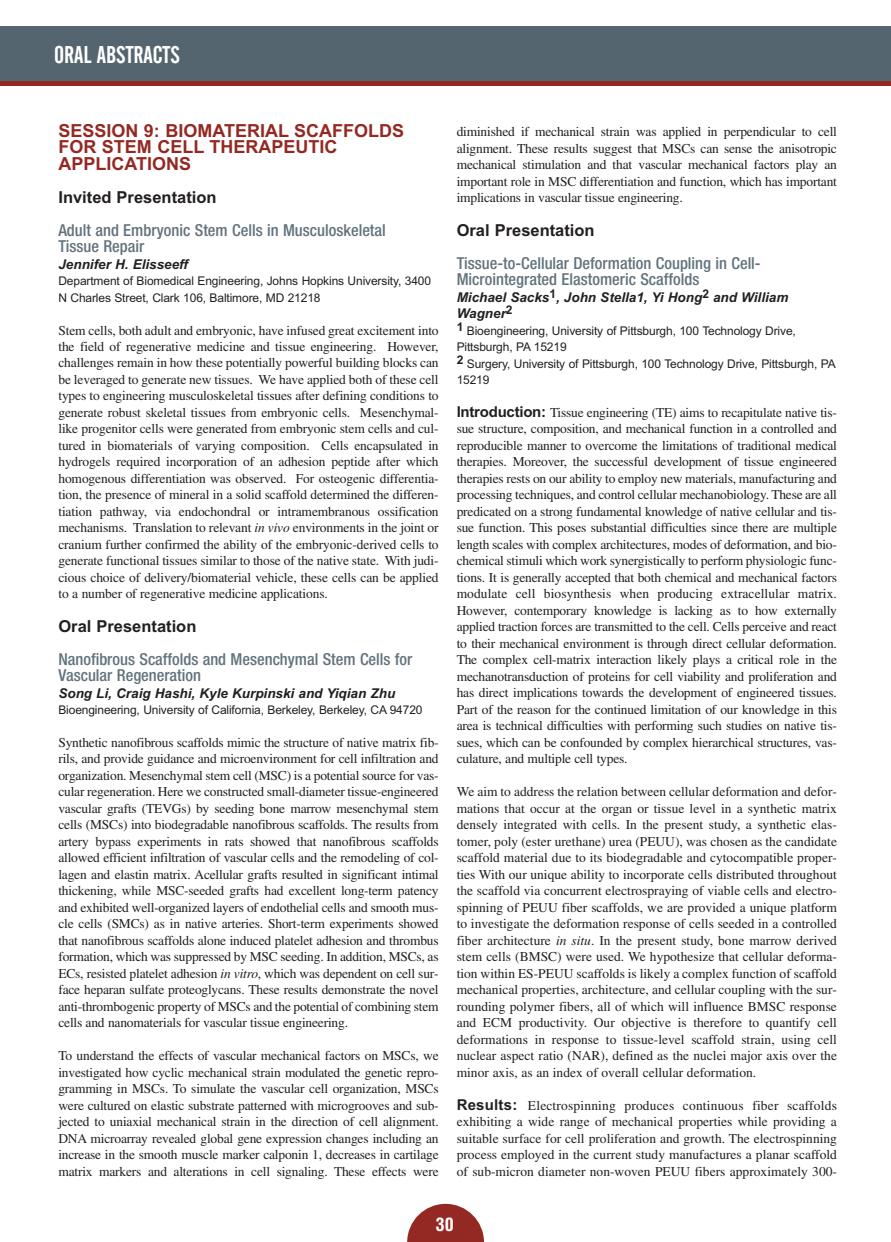
<style>
.page{position:relative;width:891px;height:1242px;background:#fff}
.page>*{position:absolute;margin:0;border:0;box-sizing:border-box;transform-origin:0 0}
.t1{font:24px "Alternate Gothic No 2 BT";color:#fff}
.t2{font:700 18px/16.5px "Arial";color:#942923}
.t3{font:700 condensed 18px "Helvetica";color:#fff}
.t4{font:500 condensed 16.5px/16.5px "Helvetica Neue";color:#62737d}
.t5{font:700 16.5px "Arial";color:#231f20}
.t6{font:13.5px/16.5px "Times";letter-spacing:-.015em;color:#231f20;text-align:justify}
.t7{font:italic 700 13.5px/16.5px "Arial";color:#231f20}
.t8{font:12px/16.5px "Arial";letter-spacing:-.01em;color:#231f20}
.s1{font-style:italic}
.s2{font-family:"Arial";font-weight:700;font-size:15px}
</style>
<div class="page">
<div style="left:0;top:79px;width:891px;height:7px;background:#942923"></div>
<div style="left:0;top:26px;width:891px;height:55px;background:#54656f"></div>
<svg style="left:407px;top:1204px;width:77px;height:38px"></svg>
<h1 class="t1" style="left:54px;top:46px;width:127px">ORAL ABSTRACTS</h1>
<h2 class="t2" style="left:58px;top:124px;width:347px">SESSION 9: BIOMATERIAL SCAFFOLDS<br>FOR STEM CELL THERAPEUTIC<br>APPLICATIONS</h2>
<p class="t5" style="left:58px;top:191px;width:160px">Invited Presentation</p>
<p class="t4" style="left:58px;top:223px;width:329px">Adult and Embryonic Stem Cells in Musculoskeletal<br>Tissue Repair</p>
<p class="t7" style="left:58px;top:257px;width:131px">Jennifer H. Elisseeff</p>
<p class="t8" style="left:58px;top:274px;width:374px">Department of Biomedical Engineering, Johns Hopkins University, 3400<br>N Charles Street, Clark 106, Baltimore, MD 21218</p>
<p class="t6" style="left:58px;top:323px;width:382px">Stem cells, both adult and embryonic, have infused great excitement into the field of regenerative medicine and tissue engineering. However, challenges remain in how these potentially powerful building blocks can be leveraged to generate new tissues. We have applied both of these cell types to engineering musculoskeletal tissues after defining conditions to generate robust skeletal tissues from embryonic cells. Mesenchymal&shy;like progenitor cells were generated from embryonic stem cells and cul&shy;tured in biomaterials of varying composition. Cells encapsulated in hydrogels required incorporation of an adhesion peptide after which homogenous differentiation was observed. For osteogenic differentia&shy;tion, the presence of mineral in a solid scaffold determined the differen&shy;tiation pathway, via endochondral or intramembranous ossification mechanisms. Translation to relevant <span class="s1">in vivo</span> environments in the joint or cranium further confirmed the ability of the embryonic-derived cells to generate functional tissues similar to those of the native state. With judi&shy;cious choice of delivery/biomaterial vehicle, these cells can be applied to a number of regenerative medicine applications.</p>
<p class="t5" style="left:58px;top:620px;width:140px">Oral Presentation</p>
<p class="t4" style="left:58px;top:652px;width:355px">Nanofibrous Scaffolds and Mesenchymal Stem Cells for<br>Vascular Regeneration</p>
<p class="t7" style="left:58px;top:686px;width:338px">Song Li, Craig Hashi, Kyle Kurpinski and Yiqian Zhu</p>
<p class="t8" style="left:58px;top:703px;width:366px">Bioengineering, University of California, Berkeley, Berkeley, CA 94720</p>
<p class="t6" style="left:58px;top:735px;width:382px">Synthetic nanofibrous scaffolds mimic the structure of native matrix fib&shy;rils, and provide guidance and microenvironment for cell infiltration and organization. Mesenchymal stem cell (MSC) is a potential source for vas&shy;cular regeneration. Here we constructed small-diameter tissue-engineered vascular grafts (TEVGs) by seeding bone marrow mesenchymal stem cells (MSCs) into biodegradable nanofibrous scaffolds. The results from artery bypass experiments in rats showed that nanofibrous scaffolds allowed efficient infiltration of vascular cells and the remodeling of col&shy;lagen and elastin matrix. Acellular grafts resulted in significant intimal thickening, while MSC-seeded grafts had excellent long-term patency and exhibited well-organized layers of endothelial cells and smooth mus&shy;cle cells (SMCs) as in native arteries. Short-term experiments showed that nanofibrous scaffolds alone induced platelet adhesion and thrombus formation, which was suppressed by MSC seeding. In addition, MSCs, as ECs, resisted platelet adhesion <span class="s1">in vitro</span>, which was dependent on cell sur&shy;face heparan sulfate proteoglycans. These results demonstrate the novel anti-thrombogenic property of MSCs and the potential of combining stem cells and nanomaterials for vascular tissue engineering.</p>
<p class="t6" style="left:58px;top:1049px;width:382px">To understand the effects of vascular mechanical factors on MSCs, we investigated how cyclic mechanical strain modulated the genetic repro&shy;gramming in MSCs. To simulate the vascular cell organization, MSCs were cultured on elastic substrate patterned with microgrooves and sub&shy;jected to uniaxial mechanical strain in the direction of cell alignment.<br>DNA microarray revealed global gene expression changes including an increase in the smooth muscle marker calponin 1, decreases in cartilage matrix markers and alterations in cell signaling. These effects were</p>
<p class="t6" style="left:457px;top:125px;width:382px">diminished if mechanical strain was applied in perpendicular to cell alignment. These results suggest that MSCs can sense the anisotropic mechanical stimulation and that vascular mechanical factors play an important role in MSC differentiation and function, which has important implications in vascular tissue engineering.</p>
<p class="t5" style="left:457px;top:224px;width:140px">Oral Presentation</p>
<p class="t4" style="left:457px;top:256px;width:306px">Tissue-to-Cellular Deformation Coupling in Cell-<br>Microintegrated Elastomeric Scaffolds</p>
<p class="t7" style="left:457px;top:290px;width:333px">Michael Sacks<sup>1</sup>, John Stella1, Yi Hong<sup>2</sup> and William<br>Wagner<sup>2</sup></p>
<p class="t8" style="left:457px;top:323px;width:381px"><sup>1</sup> Bioengineering, University of Pittsburgh, 100 Technology Drive, Pittsburgh, PA 15219<br><sup>2</sup> Surgery, University of Pittsburgh, 100 Technology Drive, Pittsburgh, PA 15219</p>
<p class="t6" style="left:457px;top:405px;width:382px"><span class="s2">Introduction:</span> Tissue engineering (TE) aims to recapitulate native tis&shy;sue structure, composition, and mechanical function in a controlled and reproducible manner to overcome the limitations of traditional medical therapies. Moreover, the successful development of tissue engineered therapies rests on our ability to employ new materials, manufacturing and processing techniques, and control cellular mechanobiology. These are all predicated on a strong fundamental knowledge of native cellular and tis&shy;sue function. This poses substantial difficulties since there are multiple length scales with complex architectures, modes of deformation, and bio&shy;chemical stimuli which work synergistically to perform physiologic func&shy;tions. It is generally accepted that both chemical and mechanical factors modulate cell biosynthesis when producing extracellular matrix.<br>However, contemporary knowledge is lacking as to how externally applied traction forces are transmitted to the cell. Cells perceive and react to their mechanical environment is through direct cellular deformation.<br>The complex cell-matrix interaction likely plays a critical role in the mechanotransduction of proteins for cell viability and proliferation and has direct implications towards the development of engineered tissues.<br>Part of the reason for the continued limitation of our knowledge in this area is technical difficulties with performing such studies on native tis&shy;sues, which can be confounded by complex hierarchical structures, vas&shy;culature, and multiple cell types.</p>
<p class="t6" style="left:457px;top:785px;width:382px">We aim to address the relation between cellular deformation and defor&shy;mations that occur at the organ or tissue level in a synthetic matrix densely integrated with cells. In the present study, a synthetic elas&shy;tomer, poly (ester urethane) urea (PEUU), was chosen as the candidate scaffold material due to its biodegradable and cytocompatible proper&shy;ties With our unique ability to incorporate cells distributed throughout the scaffold via concurrent electrospraying of viable cells and electro&shy;spinning of PEUU fiber scaffolds, we are provided a unique platform to investigate the deformation response of cells seeded in a controlled fiber architecture <span class="s1">in situ</span>. In the present study, bone marrow derived stem cells (BMSC) were used. We hypothesize that cellular deforma&shy;tion within ES-PEUU scaffolds is likely a complex function of scaffold mechanical properties, architecture, and cellular coupling with the sur&shy;rounding polymer fibers, all of which will influence BMSC response and ECM productivity. Our objective is therefore to quantify cell deformations in response to tissue-level scaffold strain, using cell nuclear aspect ratio (NAR), defined as the nuclei major axis over the minor axis, as an index of overall cellular deformation.</p>
<p class="t6" style="left:457px;top:1098px;width:382px"><span class="s2">Results:</span> Electrospinning produces continuous fiber scaffolds exhibiting a wide range of mechanical properties while providing a suitable surface for cell proliferation and growth. The electrospinning process employed in the current study manufactures a planar scaffold of sub-micron diameter non-woven PEUU fibers approximately 300-</p>
<h2 class="t3" style="left:436px;top:1217px;width:19px">30</h2>
</div>
